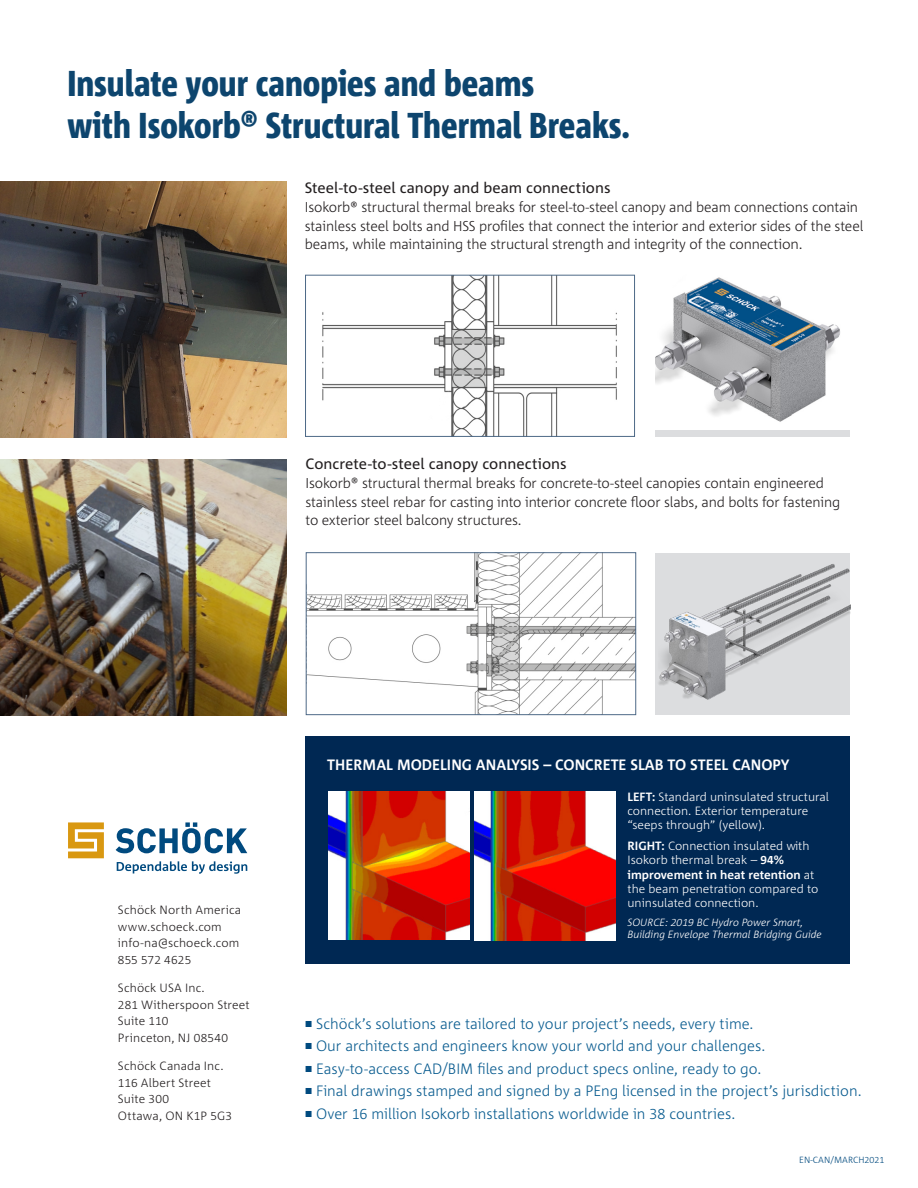
<style>
.page{position:relative;width:918px;height:1188px;background:#fff}
.page>*{position:absolute;margin:0;border:0;box-sizing:border-box;transform-origin:0 0}
.t1{font:800 condensed 36px/42px "Corpid Schoeck";color:#0d456e}
.t2{font:300 15px "Corpid Schoeck";color:#085b8f}
.t3{font:15px "Corpid Schoeck";color:#231f20}
.t4{font:700 15px "Corpid Schoeck";color:#fff}
.t5{font:300 14.25px/18.8px "Corpid Schoeck";letter-spacing:-.01em;color:#231f20}
.t6{font:300 12px/14.2px "Corpid Schoeck";color:#fff}
.t7{font:300 12px/16.5px "Corpid Schoeck";letter-spacing:.015em;color:#231f20}
.t8{font:italic 300 10.5px/12px "Corpid Schoeck";color:#fff}
.t9{font:300 9px "Corpid Schoeck";color:#004a7f}
.s1{font-weight:700}
.s2{color:#004a7f}
</style>
<div class="page">
<img style="left:322px;top:277px;width:295px;height:158px">
<img style="left:308px;top:554px;width:326px;height:159px">
<img style="left:0;top:182px;width:286px;height:256px">
<img style="left:0;top:459px;width:286px;height:257px">
<div style="left:306px;top:736px;width:544px;height:228px;background:#002853"></div>
<img style="left:329px;top:791px;width:140px;height:149px">
<img style="left:475px;top:792px;width:140px;height:148px">
<svg style="left:116px;top:822px;width:131px;height:31px"></svg>
<svg style="left:68px;top:822px;width:36px;height:36px"></svg>
<svg style="left:117px;top:861px;width:130px;height:13px"></svg>
<div style="left:656px;top:275px;width:194px;height:162px;background:#dcdddf"></div>
<img style="left:656px;top:275px;width:194px;height:154px">
<img style="left:656px;top:553px;width:194px;height:162px">
<p class="t1" style="left:68px;top:61px;width:564px">Insulate your canopies and beams<br>with Isokorb® Structural Thermal Breaks.</p>
<p class="t3" style="left:305px;top:178px;width:307px">Steel-to-steel canopy and beam connections</p>
<p class="t5" style="left:305px;top:197px;width:560px">Isokorb® structural thermal breaks for steel-to-steel canopy and beam connections contain stainless steel bolts and HSS profiles that connect the interior and exterior sides of the steel beams, while maintaining the structural strength and integrity of the connection.</p>
<p class="t3" style="left:306px;top:454px;width:263px">Concrete-to-steel canopy connections</p>
<p class="t5" style="left:306px;top:473px;width:536px">Isokorb® structural thermal breaks for concrete-to-steel canopies contain engineered stainless steel rebar for casting into interior concrete floor slabs, and bolts for fastening to exterior steel balcony structures.</p>
<p class="t7" style="left:118px;top:902px;width:125px">Schöck North America www.schoeck.com</p>
<p class="t7" style="left:118px;top:935px;width:123px">info-na@schoeck.com</p>
<p class="t7" style="left:118px;top:951px;width:75px">855 572 4625</p>
<p class="t7" style="left:118px;top:980px;width:88px">Schöck USA Inc.</p>
<p class="t7" style="left:118px;top:996px;width:133px">281 Witherspoon Street</p>
<p class="t7" style="left:118px;top:1013px;width:112px">Suite 110<br>Princeton, NJ 08540</p>
<p class="t7" style="left:118px;top:1058px;width:107px">Schöck Canada Inc.<br>116 Albert Street</p>
<p class="t7" style="left:118px;top:1091px;width:53px">Suite 300</p>
<p class="t7" style="left:118px;top:1107px;width:116px">Ottawa, ON K1P 5G3</p>
<p class="t4" style="left:327px;top:755px;width:464px">THERMAL MODELING ANALYSIS – CONCRETE SLAB TO STEEL CANOPY</p>
<p class="t6" style="left:627px;top:789px;width:203px"><span class="s1">LEFT:</span> Standard uninsulated structural connection. Exterior temperature “seeps through” (yellow).</p>
<p class="t6" style="left:627px;top:839px;width:192px"><span class="s1">RIGHT:</span> Connection insulated with<br>Isokorb thermal break – <span class="s1">94% improvement in heat retention</span> at the beam penetration compared to uninsulated connection.</p>
<p class="t8" style="left:627px;top:916px;width:196px">SOURCE: 2019 BC Hydro Power Smart,<br>Building Envelope Thermal Bridging Guide</p>
<p class="t2" style="left:306px;top:1014px;width:449px"><span class="s2">■</span> Schöck’s solutions are tailored to your project’s needs, every time.</p>
<p class="t2" style="left:306px;top:1037px;width:461px"><span class="s2">■</span> Our architects and engineers know your world and your challenges.</p>
<p class="t2" style="left:306px;top:1059px;width:457px"><span class="s2">■</span> Easy-to-access CAD/BIM files and product specs online, ready to go.</p>
<p class="t2" style="left:306px;top:1082px;width:557px"><span class="s2">■</span> Final drawings stamped and signed by a PEng licensed in the project’s jurisdiction.</p>
<p class="t2" style="left:306px;top:1104px;width:431px"><span class="s2">■</span> Over 16 million Isokorb installations worldwide in 38 countries.</p>
<p class="t9" style="left:799px;top:1154px;width:87px">EN-CAN/MARCH2021</p>
</div>
